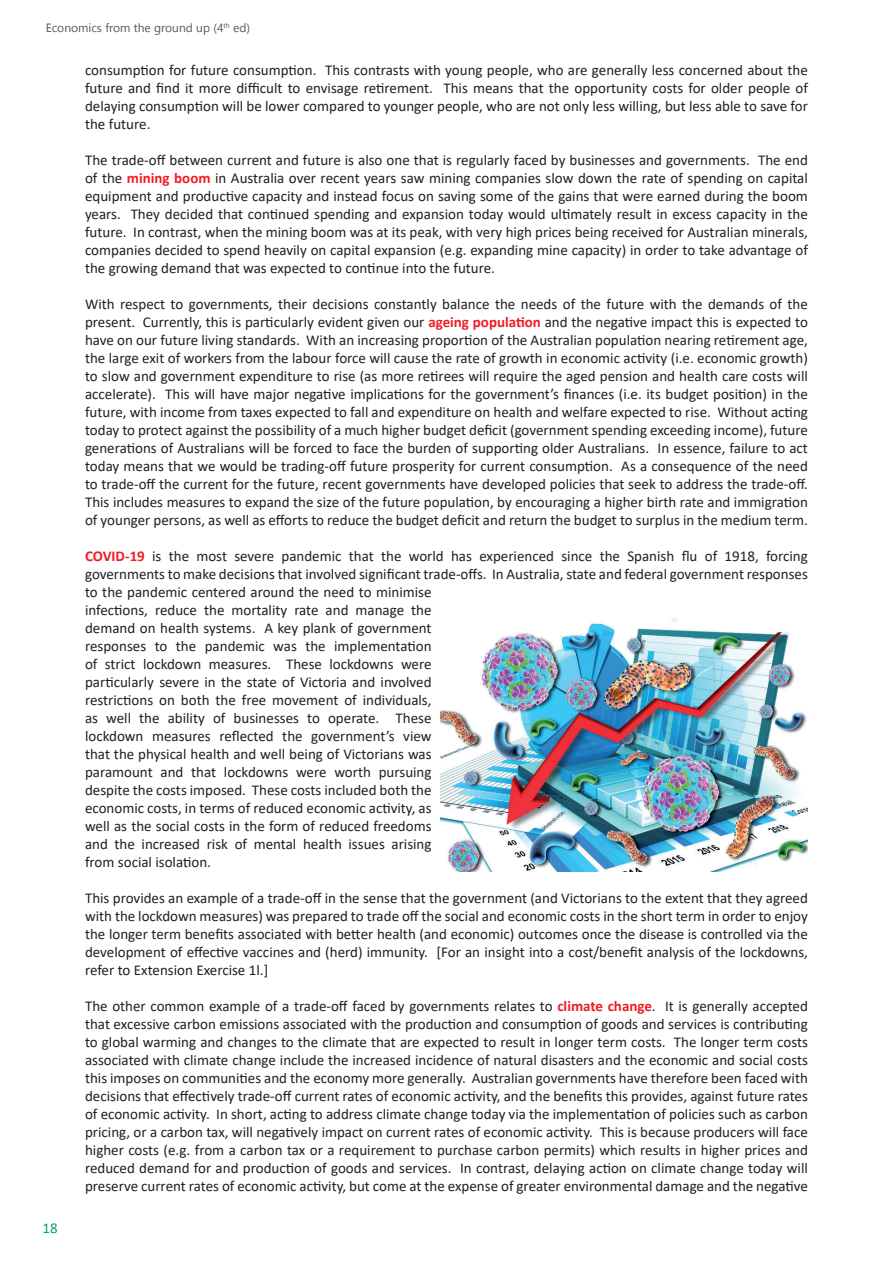
<style>
.page{position:relative;width:893px;height:1263px;background:#fff}
.page>*{position:absolute;margin:0;border:0;box-sizing:border-box;transform-origin:0 0}
.t1{font:15px/18px "Calibri";color:#231f20;text-align:justify}
.t2{font:15px "Calibri";color:#00a760}
.t3{font:12px "Segoe UI Emoji";color:#57585a}
.s1{font-weight:700;color:#ee1d23}
</style>
<div class="page">
<img style="left:440px;top:618px;width:368px;height:254px">
<p class="t3" style="left:57px;top:21px;width:22px">□■□</p>
<p class="t3" style="left:97px;top:21px;width:42px">▲ □ ▼</p>
<p class="t3" style="left:165px;top:21px;width:62px">□◆■ ◆ ✔▼</p>
<p class="t1" style="left:85px;top:61px;width:724px">consumption for future consumption. This contrasts with young people, who are generally less concerned about the future and find it more difficult to envisage retirement. This means that the opportunity costs for older people of delaying consumption will be lower compared to younger people, who are not only less willing, but less able to save for the future.</p>
<p class="t1" style="left:85px;top:151px;width:724px">The trade-off between current and future is also one that is regularly faced by businesses and governments. The end of the <span class="s1">mining boom</span> in Australia over recent years saw mining companies slow down the rate of spending on capital equipment and productive capacity and instead focus on saving some of the gains that were earned during the boom years. They decided that continued spending and expansion today would ultimately result in excess capacity in the future. In contrast, when the mining boom was at its peak, with very high prices being received for Australian minerals, companies decided to spend heavily on capital expansion (e.g. expanding mine capacity) in order to take advantage of the growing demand that was expected to continue into the future.</p>
<p class="t1" style="left:85px;top:295px;width:724px">With respect to governments, their decisions constantly balance the needs of the future with the demands of the present. Currently, this is particularly evident given our <span class="s1">ageing population</span> and the negative impact this is expected to have on our future living standards. With an increasing proportion of the Australian population nearing retirement age, the large exit of workers from the labour force will cause the rate of growth in economic activity (i.e. economic growth) to slow and government expenditure to rise (as more retirees will require the aged pension and health care costs will accelerate). This will have major negative implications for the government’s finances (i.e. its budget position) in the future, with income from taxes expected to fall and expenditure on health and welfare expected to rise. Without acting today to protect against the possibility of a much higher budget deficit (government spending exceeding income), future generations of Australians will be forced to face the burden of supporting older Australians. In essence, failure to act today means that we would be trading-off future prosperity for current consumption. As a consequence of the need to trade-off the current for the future, recent governments have developed policies that seek to address the trade-off.<br>This includes measures to expand the size of the future population, by encouraging a higher birth rate and immigration of younger persons, as well as efforts to reduce the budget deficit and return the budget to surplus in the medium term.</p>
<p class="t1" style="left:85px;top:547px;width:724px;text-align:left"><span class="s1">COVID-19</span> is the most severe pandemic that the world has experienced since the Spanish flu of 1918, forcing governments to make decisions that involved significant trade-offs. In Australia, state and federal government responses to the pandemic centered around the need to minimise<br>infections, reduce the mortality rate and manage the<br>demand on health systems. A key plank of government<br>responses to the pandemic was the implementation<br>of strict lockdown measures. These lockdowns were<br>particularly severe in the state of Victoria and involved<br>restrictions on both the free movement of individuals,<br>as well the ability of businesses to operate. These<br>lockdown measures reflected the government’s view<br>that the physical health and well being of Victorians was<br>paramount and that lockdowns were worth pursuing<br>despite the costs imposed. These costs included both the<br>economic costs, in terms of reduced economic activity, as<br>well as the social costs in the form of reduced freedoms<br>and the increased risk of mental health issues arising<br>from social isolation.</p>
<p class="t1" style="left:85px;top:889px;width:724px">This provides an example of a trade-off in the sense that the government (and Victorians to the extent that they agreed with the lockdown measures) was prepared to trade off the social and economic costs in the short term in order to enjoy the longer term benefits associated with better health (and economic) outcomes once the disease is controlled via the development of effective vaccines and (herd) immunity. [For an insight into a cost/benefit analysis of the lockdowns, refer to Extension Exercise 1l.]</p>
<p class="t1" style="left:85px;top:997px;width:724px">The other common example of a trade-off faced by governments relates to <span class="s1">climate change</span>. It is generally accepted that excessive carbon emissions associated with the production and consumption of goods and services is contributing to global warming and changes to the climate that are expected to result in longer term costs. The longer term costs associated with climate change include the increased incidence of natural disasters and the economic and social costs this imposes on communities and the economy more generally. Australian governments have therefore been faced with decisions that effectively trade-off current rates of economic activity, and the benefits this provides, against future rates of economic activity. In short, acting to address climate change today via the implementation of policies such as carbon pricing, or a carbon tax, will negatively impact on current rates of economic activity. This is because producers will face higher costs (e.g. from a carbon tax or a requirement to purchase carbon permits) which results in higher prices and reduced demand for and production of goods and services. In contrast, delaying action on climate change today will preserve current rates of economic activity, but come at the expense of greater environmental damage and the negative</p>
<p class="t2" style="left:43px;top:1218px;width:17px">18</p>
</div>
